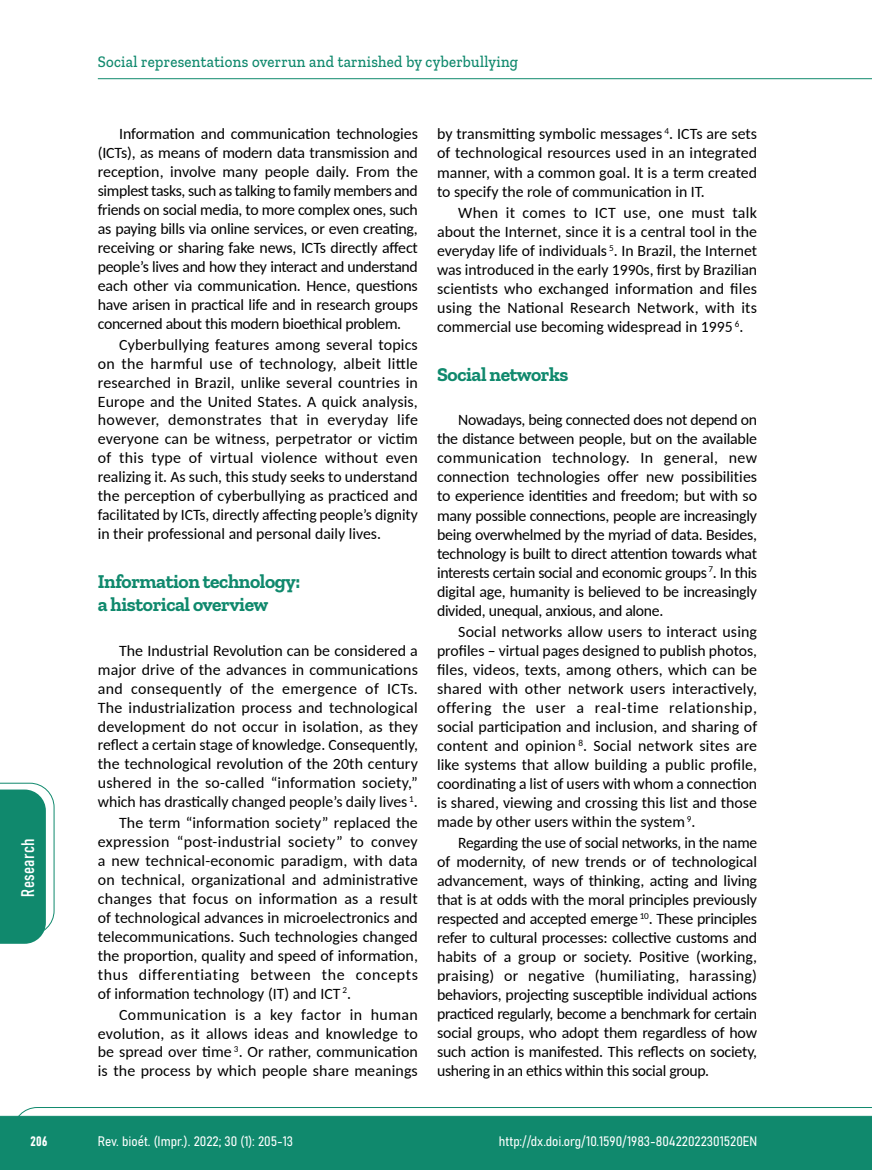
<style>
.page{position:relative;width:872px;height:1170px;background:#fff}
.page>*{position:absolute;margin:0;border:0;box-sizing:border-box;transform-origin:0 0}
.t1{font:700 19.5px/23.4px "Zilla Slab";letter-spacing:-.02em;color:#10896d}
.t2{font:18px "Bahnschrift";letter-spacing:.02em;color:#fff}
.t3{font:500 16.5px "Zilla Slab";letter-spacing:.02em;color:#10896d;scale:.9 1}
.t4{font:15.75px/19px "Carlito";color:#000;text-align:justify}
.t5{font:13.5px "Bahnschrift";color:#fff}
</style>
<div class="page">
<svg style="left:12px;top:1107px;width:860px;height:62px;background:#2e987f"></svg>
<hr style="left:98px;top:78px;width:774px;height:1px;background:#10896d">
<svg style="left:0;top:782px;width:55px;height:161px"></svg>
<p class="t2" style="left:14px;top:896px;width:59px;rotate:-90deg">Research</p>
<p class="t3" style="left:98px;top:53px;width:468px">Social representations overrun and tarnished by cyberbullying</p>
<p class="t4" style="left:98px;top:124px;width:321px;text-indent:21px">Information and communication technologies (ICTs), as means of modern data transmission and reception, involve many people daily. From the simplest tasks, such as talking to family members and friends on social media, to more complex ones, such as paying bills via online services, or even creating, receiving or sharing fake news, ICTs directly affect people’s lives and how they interact and understand each other via communication. Hence, questions have arisen in practical life and in research groups concerned about this modern bioethical problem.</p>
<p class="t4" style="left:98px;top:334px;width:321px;text-indent:21px">Cyberbullying features among several topics on the harmful use of technology, albeit little researched in Brazil, unlike several countries in Europe and the United States. A quick analysis, however, demonstrates that in everyday life everyone can be witness, perpetrator or victim of this type of virtual violence without even realizing it. As such, this study seeks to understand the perception of cyberbullying as practiced and facilitated by ICTs, directly affecting people’s dignity in their professional and personal daily lives.</p>
<p class="t1" style="left:98px;top:569px;width:204px">Information technology: a historical overview</p>
<p class="t4" style="left:98px;top:640px;width:322px;text-indent:21px">The Industrial Revolution can be considered a major drive of the advances in communications and consequently of the emergence of ICTs.<br>The industrialization process and technological development do not occur in isolation, as they reflect a certain stage of knowledge. Consequently, the technological revolution of the 20th century ushered in the so-called “information society,” which has drastically changed people’s daily lives <sup>1</sup>.</p>
<p class="t4" style="left:98px;top:812px;width:322px;text-indent:21px">The term “information society” replaced the expression “post-industrial society” to convey a new technical-economic paradigm, with data on technical, organizational and administrative changes that focus on information as a result of technological advances in microelectronics and telecommunications. Such technologies changed the proportion, quality and speed of information, thus differentiating between the concepts of information technology (IT) and ICT <sup>2</sup>.</p>
<p class="t4" style="left:98px;top:1004px;width:321px;text-indent:21px">Communication is a key factor in human evolution, as it allows ideas and knowledge to be spread over time <sup>3</sup>. Or rather, communication is the process by which people share meanings</p>
<p class="t4" style="left:437px;top:124px;width:321px">by transmitting symbolic messages <sup>4</sup>. ICTs are sets of technological resources used in an integrated manner, with a common goal. It is a term created to specify the role of communication in IT.</p>
<p class="t4" style="left:437px;top:202px;width:321px;text-indent:21px">When it comes to ICT use, one must talk about the Internet, since it is a central tool in the everyday life of individuals <sup>5</sup>. In Brazil, the Internet was introduced in the early 1990s, first by Brazilian scientists who exchanged information and files using the National Research Network, with its commercial use becoming widespread in 1995 <sup>6</sup>.</p>
<p class="t1" style="left:437px;top:363px;width:133px">Social networks</p>
<p class="t4" style="left:437px;top:410px;width:322px;text-indent:21px">Nowadays, being connected does not depend on the distance between people, but on the available communication technology. In general, new connection technologies offer new possibilities to experience identities and freedom; but with so many possible connections, people are increasingly being overwhelmed by the myriad of data. Besides, technology is built to direct attention towards what interests certain social and economic groups <sup>7</sup>. In this digital age, humanity is believed to be increasingly divided, unequal, anxious, and alone.</p>
<p class="t4" style="left:437px;top:621px;width:322px;text-indent:21px">Social networks allow users to interact using profiles – virtual pages designed to publish photos, files, videos, texts, among others, which can be shared with other network users interactively, offering the user a real-time relationship, social participation and inclusion, and sharing of content and opinion <sup>8</sup>. Social network sites are like systems that allow building a public profile, coordinating a list of users with whom a connection is shared, viewing and crossing this list and those made by other users within the system <sup>9</sup>.</p>
<p class="t4" style="left:437px;top:832px;width:322px;text-indent:21px">Regarding the use of social networks, in the name of modernity, of new trends or of technological advancement, ways of thinking, acting and living that is at odds with the moral principles previously respected and accepted emerge <sup>10</sup>. These principles refer to cultural processes: collective customs and habits of a group or society. Positive (working, praising) or negative (humiliating, harassing) behaviors, projecting susceptible individual actions practiced regularly, become a benchmark for certain social groups, who adopt them regardless of how such action is manifested. This reflects on society, ushering in an ethics within this social group.</p>
<p class="t5" style="left:30px;top:1130px;width:19px">206</p>
<p class="t5" style="left:98px;top:1131px;width:197px">Rev. bioét. (Impr.). 2022; 30 (1): 205-13</p>
<p class="t5" style="left:499px;top:1131px;width:260px">http://dx.doi.org/10.1590/1983-80422022301520EN</p>
</div>
